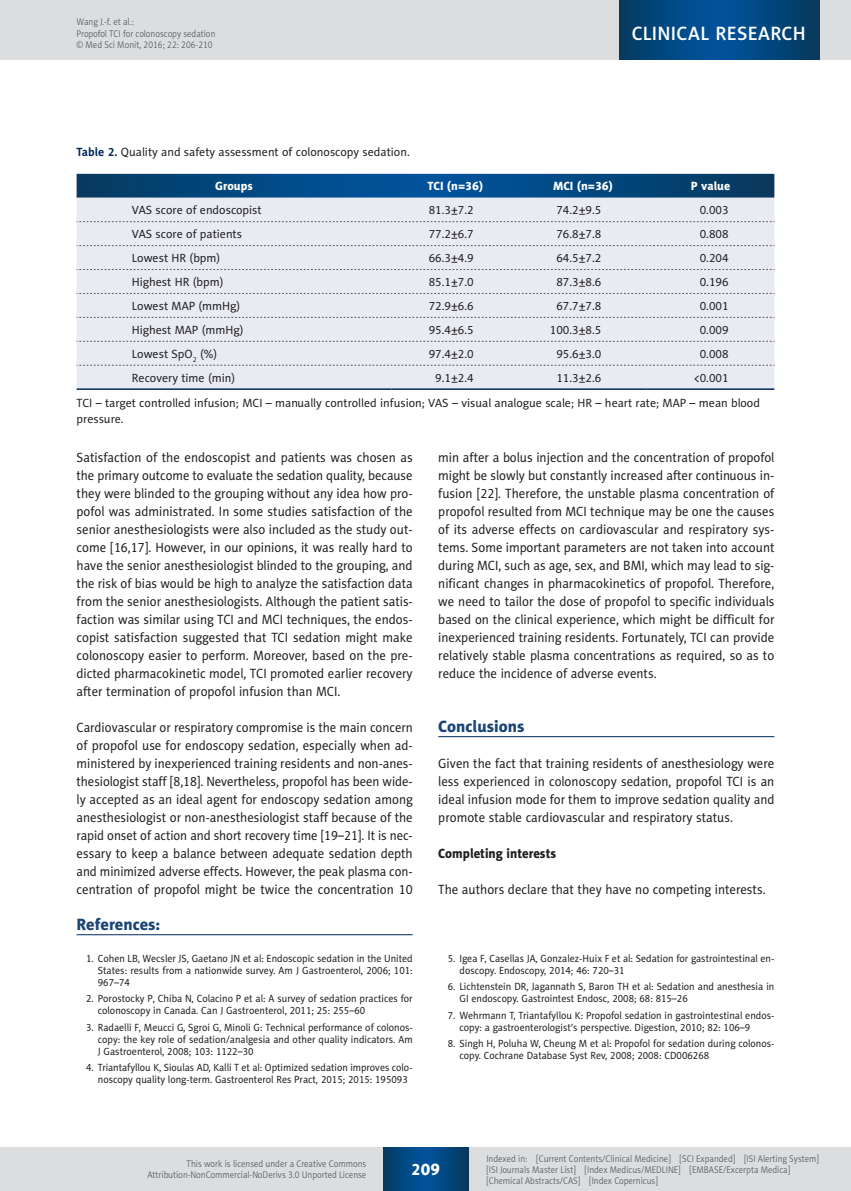
<style>
.page{position:relative;width:851px;height:1191px;background:#fff}
.page>*{position:absolute;margin:0;border:0;box-sizing:border-box;transform-origin:0 0}
.t1{font:19.5px "Naomi Sans EFN Medium";letter-spacing:.015em;color:#fff}
.MSM_Headline_1{font:16.5px "Naomi Sans EFN Heavy";color:#1a4574}
.MSM_Referencje_Tytul{font:16.5px "Naomi Sans EFN Heavy";color:#1a4574}
.t2{font:16.5px "Naomi Sans EFN Heavy";color:#fff}
.MSM_Body{font:13.5px/18px "Naomi Sans EFN";color:#231f20;text-align:justify;scale:.95 1}
.MSM_Body-2{font:13.5px/18px "Naomi Sans EFN";color:#231f20;text-align:justify;scale:.94 1}
.MSM_Headline_2{font:13.5px "Naomi Sans EFN Heavy";color:#231f20;scale:.95 1}
.MSM_Tabela_zawartosc{font:12px "Naomi Sans EFN";color:#231f20}
.MSM_Table_podpis_dol{font:12px/15.8px "Naomi Sans EFN";color:#231f20}
.MSM_Tabela_tytul{font:12px "Naomi Sans EFN";color:#231f20}
.MSM_Tabela_Head{font:12px "Naomi Sans EFN Heavy";color:#fff}
.MSM_Referencje_punkt{font:10.5px/12px "Naomi Sans EFN";color:#231f20;scale:.95 1}
.t3{font:9.75px/11.2px "Naomi Sans EFN Light";color:#57585a;scale:.9 1}
.s1{font-weight:700;color:#00295c}
</style>
<div class="page">
<hr style="left:438px;top:736px;width:336px;height:1px;background:#00295c">
<svg style="left:77px;top:174px;width:697px;height:24px;background:#064a81"></svg>
<div style="left:77px;top:198px;width:697px;height:190px;background:#e8ebf2"></div>
<svg style="left:77px;top:221px;width:697px;height:1px"></svg>
<svg style="left:77px;top:245px;width:697px;height:1px"></svg>
<svg style="left:77px;top:269px;width:697px;height:1px"></svg>
<svg style="left:77px;top:293px;width:697px;height:1px"></svg>
<svg style="left:77px;top:317px;width:697px;height:1px"></svg>
<svg style="left:77px;top:341px;width:697px;height:1px"></svg>
<svg style="left:77px;top:365px;width:697px;height:1px"></svg>
<hr style="left:77px;top:388px;width:314px;height:2px;background:#00295c">
<hr style="left:391px;top:388px;width:128px;height:2px;background:#00295c">
<hr style="left:519px;top:388px;width:127px;height:2px;background:#00295c">
<hr style="left:646px;top:388px;width:128px;height:2px;background:#00295c">
<hr style="left:77px;top:934px;width:335px;height:1px;background:#00295c">
<div style="left:0;top:1148px;width:850px;height:43px;background:#dcdddf"></div>
<svg style="left:383px;top:1147px;width:85px;height:43px;background:#02477e"></svg>
<div style="left:0;top:0;width:850px;height:60px;background:#dcdddf"></div>
<svg style="left:619px;top:0;width:200px;height:60px;background:#02477e"></svg>
<p class="t3" style="left:77px;top:16px;width:156px">Wang J.-f. et al.:<br>Propofol TCI for colonoscopy sedation © Med Sci Monit, 2016; 22: 206-210</p>
<h1 class="t1" style="left:631px;top:22px;width:175px">CLINICAL RESEARCH</h1>
<p class="MSM_Tabela_tytul" style="left:77px;top:145px;width:334px"><span class="s1">Table 2.</span> Quality and safety assessment of colonoscopy sedation.</p>
<p class="MSM_Tabela_Head" style="left:215px;top:179px;width:39px">Groups</p>
<p class="MSM_Tabela_Head" style="left:427px;top:179px;width:57px">TCI (n=36)</p>
<p class="MSM_Tabela_Head" style="left:553px;top:179px;width:61px">MCI (n=36)</p>
<p class="MSM_Tabela_Head" style="left:690px;top:179px;width:41px">P value</p>
<p class="MSM_Tabela_zawartosc" style="left:132px;top:203px;width:131px">VAS score of endoscopist</p>
<p class="MSM_Tabela_zawartosc" style="left:428px;top:203px;width:46px">81.3±7.2</p>
<p class="MSM_Tabela_zawartosc" style="left:556px;top:203px;width:46px">74.2±9.5</p>
<p class="MSM_Tabela_zawartosc" style="left:699px;top:203px;width:30px">0.003</p>
<p class="MSM_Tabela_zawartosc" style="left:132px;top:227px;width:112px">VAS score of patients</p>
<p class="MSM_Tabela_zawartosc" style="left:428px;top:227px;width:46px">77.2±6.7</p>
<p class="MSM_Tabela_zawartosc" style="left:556px;top:227px;width:46px">76.8±7.8</p>
<p class="MSM_Tabela_zawartosc" style="left:699px;top:227px;width:30px">0.808</p>
<p class="MSM_Tabela_zawartosc" style="left:132px;top:251px;width:90px">Lowest HR (bpm)</p>
<p class="MSM_Tabela_zawartosc" style="left:428px;top:251px;width:46px">66.3±4.9</p>
<p class="MSM_Tabela_zawartosc" style="left:556px;top:251px;width:46px">64.5±7.2</p>
<p class="MSM_Tabela_zawartosc" style="left:699px;top:251px;width:30px">0.204</p>
<p class="MSM_Tabela_zawartosc" style="left:132px;top:275px;width:93px">Highest HR (bpm)</p>
<p class="MSM_Tabela_zawartosc" style="left:428px;top:275px;width:46px">85.1±7.0</p>
<p class="MSM_Tabela_zawartosc" style="left:556px;top:275px;width:46px">87.3±8.6</p>
<p class="MSM_Tabela_zawartosc" style="left:699px;top:275px;width:30px">0.196</p>
<p class="MSM_Tabela_zawartosc" style="left:132px;top:299px;width:110px">Lowest MAP (mmHg)</p>
<p class="MSM_Tabela_zawartosc" style="left:428px;top:299px;width:46px">72.9±6.6</p>
<p class="MSM_Tabela_zawartosc" style="left:556px;top:299px;width:46px">67.7±7.8</p>
<p class="MSM_Tabela_zawartosc" style="left:699px;top:299px;width:30px">0.001</p>
<p class="MSM_Tabela_zawartosc" style="left:132px;top:323px;width:113px">Highest MAP (mmHg)</p>
<p class="MSM_Tabela_zawartosc" style="left:428px;top:323px;width:46px">95.4±6.5</p>
<p class="MSM_Tabela_zawartosc" style="left:549px;top:323px;width:53px">100.3±8.5</p>
<p class="MSM_Tabela_zawartosc" style="left:699px;top:323px;width:30px">0.009</p>
<p class="MSM_Tabela_zawartosc" style="left:132px;top:347px;width:87px">Lowest SpO<sub>2</sub> (%)</p>
<p class="MSM_Tabela_zawartosc" style="left:428px;top:347px;width:46px">97.4±2.0</p>
<p class="MSM_Tabela_zawartosc" style="left:556px;top:347px;width:46px">95.6±3.0</p>
<p class="MSM_Tabela_zawartosc" style="left:699px;top:347px;width:30px">0.008</p>
<p class="MSM_Tabela_zawartosc" style="left:132px;top:370px;width:105px">Recovery time (min)</p>
<p class="MSM_Tabela_zawartosc" style="left:435px;top:370px;width:40px">9.1±2.4</p>
<p class="MSM_Tabela_zawartosc" style="left:556px;top:370px;width:46px">11.3±2.6</p>
<p class="MSM_Tabela_zawartosc" style="left:693px;top:370px;width:36px">&lt;0.001</p>
<p class="MSM_Table_podpis_dol" style="left:77px;top:395px;width:685px">TCI – target controlled infusion; MCI – manually controlled infusion; VAS – visual analogue scale; HR – heart rate; MAP – mean blood pressure.</p>
<p class="MSM_Body" style="left:77px;top:448px;width:355px">Satisfaction of the endoscopist and patients was chosen as the primary outcome to evaluate the sedation quality, because they were blinded to the grouping without any idea how pro&shy;pofol was administrated. In some studies satisfaction of the senior anesthesiologists were also included as the study out&shy;come [16,17]. However, in our opinions, it was really hard to have the senior anesthesiologist blinded to the grouping, and the risk of bias would be high to analyze the satisfaction data from the senior anesthesiologists. Although the patient satis&shy;faction was similar using TCI and MCI techniques, the endos&shy;copist satisfaction suggested that TCI sedation might make colonoscopy easier to perform. Moreover, based on the pre&shy;dicted pharmacokinetic model, TCI promoted earlier recovery after termination of propofol infusion than MCI.</p>
<p class="MSM_Body-2" style="left:77px;top:718px;width:359px">Cardiovascular or respiratory compromise is the main concern of propofol use for endoscopy sedation, especially when ad&shy;ministered by inexperienced training residents and non-anes&shy;thesiologist staff [8,18]. Nevertheless, propofol has been wide&shy;ly accepted as an ideal agent for endoscopy sedation among anesthesiologist or non-anesthesiologist staff because of the rapid onset of action and short recovery time [19–21]. It is nec&shy;essary to keep a balance between adequate sedation depth and minimized adverse effects. However, the peak plasma con&shy;centration of propofol might be twice the concentration 10</p>
<p class="MSM_Referencje_Tytul" style="left:77px;top:914px;width:85px">References:</p>
<p class="MSM_Referencje_punkt" style="left:98px;top:952px;width:333px;text-align:justify;text-indent:-12px">1. Cohen LB, Wecsler JS, Gaetano JN et al: Endoscopic sedation in the United States: results from a nationwide survey. Am J Gastroenterol, 2006; 101:<br>967–74</p>
<p class="MSM_Referencje_punkt" style="left:98px;top:993px;width:333px;text-indent:-12px">2. Porostocky P, Chiba N, Colacino P et al: A survey of sedation practices for colonoscopy in Canada. Can J Gastroenterol, 2011; 25: 255–60</p>
<p class="MSM_Referencje_punkt" style="left:98px;top:1021px;width:333px;text-align:justify;text-indent:-12px">3. Radaelli F, Meucci G, Sgroi G, Minoli G: Technical performance of colonos&shy;copy: the key role of sedation/analgesia and other quality indicators. Am J Gastroenterol, 2008; 103: 1122–30</p>
<p class="MSM_Referencje_punkt" style="left:98px;top:1061px;width:333px;text-indent:-12px">4. Triantafyllou K, Sioulas AD, Kalli T et al: Optimized sedation improves colo&shy;noscopy quality long-term. Gastroenterol Res Pract, 2015; 2015: 195093</p>
<p class="MSM_Body" style="left:438px;top:448px;width:355px">min after a bolus injection and the concentration of propofol might be slowly but constantly increased after continuous in&shy;fusion [22]. Therefore, the unstable plasma concentration of propofol resulted from MCI technique may be one the causes of its adverse effects on cardiovascular and respiratory sys&shy;tems. Some important parameters are not taken into account during MCI, such as age, sex, and BMI, which may lead to sig&shy;nificant changes in pharmacokinetics of propofol. Therefore, we need to tailor the dose of propofol to specific individuals based on the clinical experience, which might be difficult for inexperienced training residents. Fortunately, TCI can provide relatively stable plasma concentrations as required, so as to reduce the incidence of adverse events.</p>
<p class="MSM_Headline_1" style="left:438px;top:716px;width:88px">Conclusions</p>
<p class="MSM_Body" style="left:438px;top:754px;width:355px">Given the fact that training residents of anesthesiology were less experienced in colonoscopy sedation, propofol TCI is an ideal infusion mode for them to improve sedation quality and promote stable cardiovascular and respiratory status.</p>
<p class="MSM_Headline_2" style="left:438px;top:845px;width:125px">Completing interests</p>
<p class="MSM_Body" style="left:438px;top:880px;width:346px">The authors declare that they have no competing interests.</p>
<p class="MSM_Referencje_punkt" style="left:459px;top:952px;width:333px;text-indent:-12px">5. Igea F, Casellas JA, Gonzalez-Huix F et al: Sedation for gastrointestinal en&shy;doscopy. Endoscopy, 2014; 46: 720–31</p>
<p class="MSM_Referencje_punkt" style="left:459px;top:981px;width:333px;text-indent:-12px">6. Lichtenstein DR, Jagannath S, Baron TH et al: Sedation and anesthesia in<br>GI endoscopy. Gastrointest Endosc, 2008; 68: 815–26</p>
<p class="MSM_Referencje_punkt" style="left:459px;top:1009px;width:333px;text-indent:-12px">7. Wehrmann T, Triantafyllou K: Propofol sedation in gastrointestinal endos&shy;copy: a gastroenterologist’s perspective. Digestion, 2010; 82: 106–9</p>
<p class="MSM_Referencje_punkt" style="left:459px;top:1037px;width:333px;text-indent:-12px">8. Singh H, Poluha W, Cheung M et al: Propofol for sedation during colonos&shy;copy. Cochrane Database Syst Rev, 2008; 2008: CD006268</p>
<p class="t3" style="left:147px;top:1158px;width:245px;text-align:right">This work is licensed under a Creative Commons<br>Attribution-NonCommercial-NoDerivs 3.0 Unported License</p>
<p class="t2" style="left:411px;top:1159px;width:30px">209</p>
<p class="t3" style="left:486px;top:1152px;width:371px">Indexed in: [Current Contents/Clinical Medicine] [SCI Expanded] [ISI Alerting System] [ISI Journals Master List] [Index Medicus/MEDLINE] [EMBASE/Excerpta Medica] [Chemical Abstracts/CAS] [Index Copernicus]</p>
</div>
